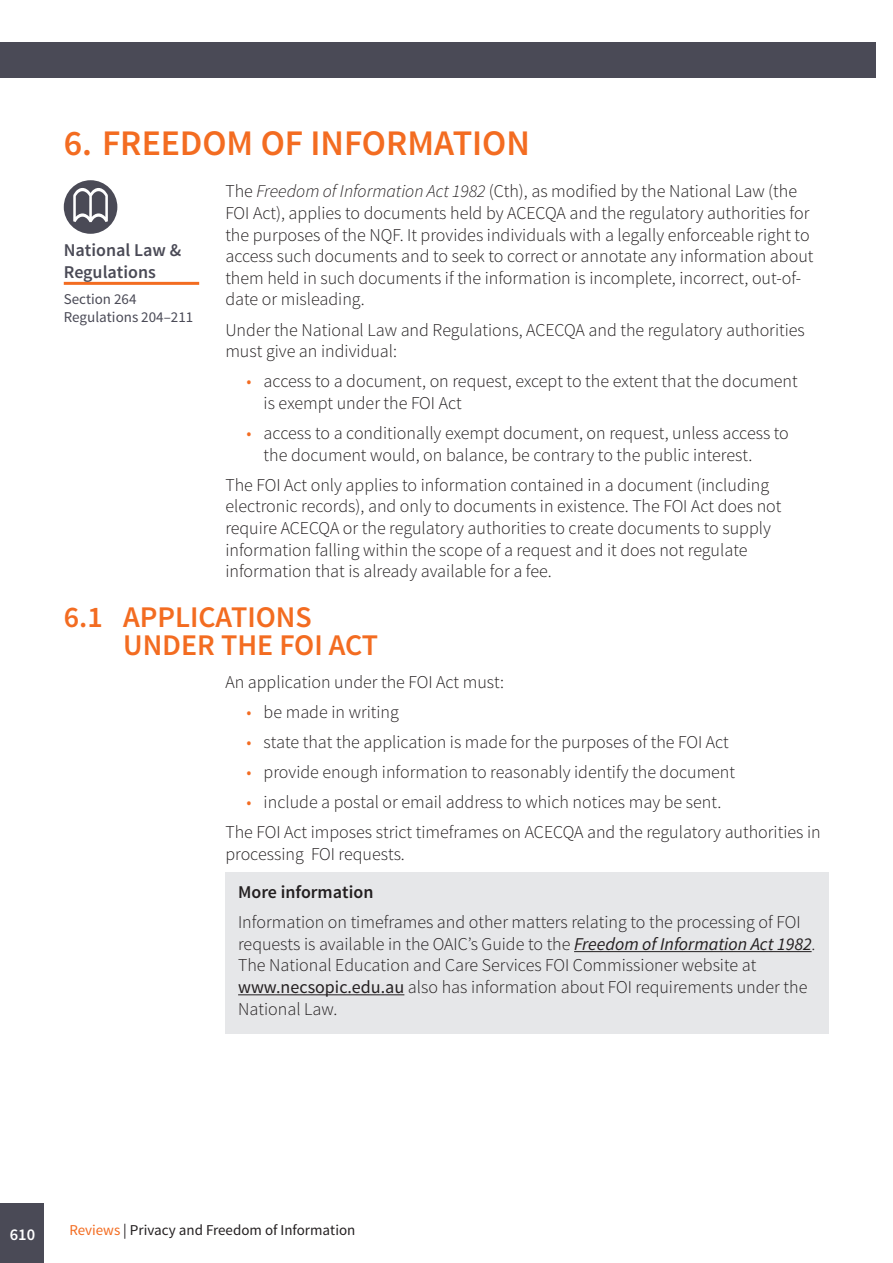
<style>
.page{position:relative;width:893px;height:1263px;background:#fff}
.page>*{position:absolute;margin:0;border:0;box-sizing:border-box;transform-origin:0 0}
.t1{font:600 36px "Source Sans Pro";color:#f36c21}
.t2{font:600 30px/28.5px "Source Sans Pro";color:#f36c21}
._02-body{font:300 18px/21.6px "Source Sans Pro";color:#231f20}
.t3{font:600 18px/21.6px "Source Sans Pro";color:#4a4a56}
.t4{font:600 16.5px "Source Sans Pro";color:#fff}
.t5{font:15px "Source Sans Pro";color:#231f20}
.t6{font:15px/18px "Source Sans Pro";color:#4a4a56}
.s1{font-style:italic}
.s2{color:#f36c21}
.s3{font-weight:600}
.s4{font-weight:400;font-style:italic}
.s5{font-weight:400}
</style>
<div class="page">
<div style="left:0;top:43px;width:876px;height:35px;background:#4a4a56"></div>
<div style="left:0;top:1203px;width:44px;height:60px;background:#4a4a56"></div>
<hr style="left:64px;top:282px;width:135px;height:3px;background:#f36c21">
<div style="left:64px;top:180px;width:53px;height:54px;background:#4a4a56;border-radius:50%"></div>
<svg style="left:73px;top:188px;width:35px;height:34px"></svg>
<div style="left:225px;top:872px;width:604px;height:162px;background:#e6e7e9"></div>
<hr style="left:574px;top:951px;width:238px;height:1px;background:#231f20">
<hr style="left:238px;top:994px;width:166px;height:1px;background:#231f20">
<p class="t1" style="left:64px;top:120px;width:468px">6. FREEDOM OF INFORMATION</p>
<p class="_02-body" style="left:225px;top:181px;width:590px">The <span class="s1">Freedom of Information Act 1982</span> (Cth), as modified by the National Law (the FOI Act), applies to documents held by ACECQA and the regulatory authorities for the purposes of the NQF. It provides individuals with a legally enforceable right to access such documents and to seek to correct or annotate any information about them held in such documents if the information is incomplete, incorrect, out-of&shy;date or misleading.</p>
<p class="_02-body" style="left:225px;top:319px;width:581px">Under the National Law and Regulations, ACECQA and the regulatory authorities must give an individual:</p>
<p class="_02-body" style="left:264px;top:371px;width:536px;text-indent:-17px"><span class="s2">•</span> access to a document, on request, except to the extent that the document is exempt under the FOI Act</p>
<p class="_02-body" style="left:264px;top:422px;width:527px;text-indent:-17px"><span class="s2">•</span> access to a conditionally exempt document, on request, unless access to the document would, on balance, be contrary to the public interest.</p>
<p class="_02-body" style="left:225px;top:474px;width:558px">The FOI Act only applies to information contained in a document (including electronic records), and only to documents in existence. The FOI Act does not require ACECQA or the regulatory authorities to create documents to supply information falling within the scope of a request and it does not regulate information that is already available for a fee.</p>
<p class="t2" style="left:123px;top:603px;width:256px;text-indent:-60px">6.1 APPLICATIONS<br>UNDER THE FOI ACT</p>
<p class="_02-body" style="left:225px;top:671px;width:280px">An application under the FOI Act must:</p>
<p class="_02-body" style="left:247px;top:701px;width:154px"><span class="s2">•</span> be made in writing</p>
<p class="_02-body" style="left:247px;top:731px;width:484px"><span class="s2">•</span> state that the application is made for the purposes of the FOI Act</p>
<p class="_02-body" style="left:247px;top:761px;width:490px"><span class="s2">•</span> provide enough information to reasonably identify the document</p>
<p class="_02-body" style="left:247px;top:791px;width:476px"><span class="s2">•</span> include a postal or email address to which notices may be sent.</p>
<p class="_02-body" style="left:225px;top:821px;width:597px">The FOI Act imposes strict timeframes on ACECQA and the regulatory authorities in processing FOI requests.</p>
<p class="_02-body" style="left:238px;top:877px;width:564px;line-height:30.2px"><span class="s3">More information<br></span>Information on timeframes and other matters relating to the processing of FOI</p>
<p class="_02-body" style="left:238px;top:933px;width:579px">requests is available in the OAIC’s Guide to the <span class="s4">Freedom of Information Act 1982</span>.<br>The National Education and Care Services FOI Commissioner website at <span class="s5">www.necsopic.edu.au</span> also has information about FOI requirements under the National Law.</p>
<p class="t3" style="left:64px;top:240px;width:119px">National Law &amp;<br>Regulations</p>
<p class="t6" style="left:64px;top:290px;width:131px">Section 264<br>Regulations 204–211</p>
<p class="t4" style="left:10px;top:1224px;width:27px">610</p>
<p class="t5" style="left:69px;top:1221px;width:287px"><span class="s2">Reviews</span> | Privacy and Freedom of Information</p>
</div>
